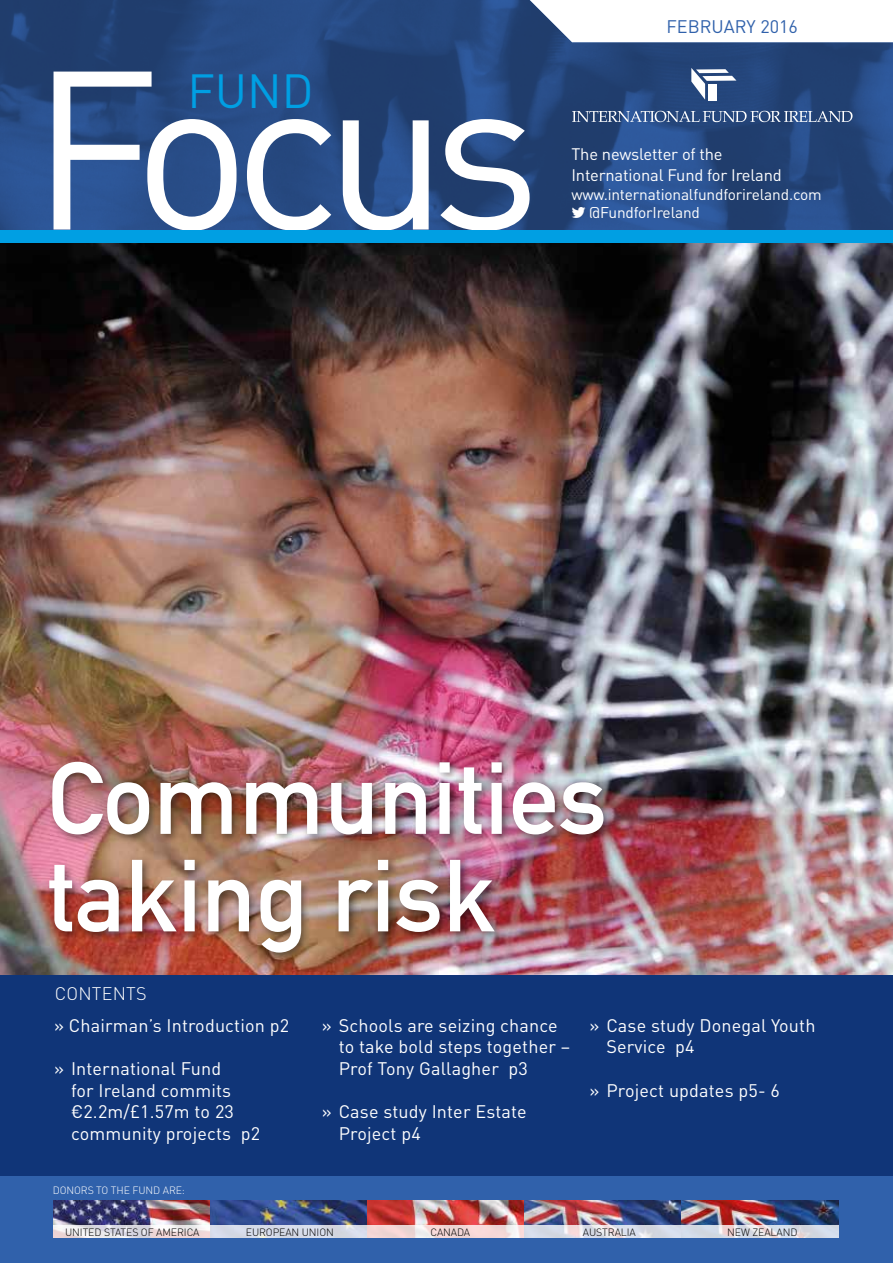
<style>
.page{position:relative;width:893px;height:1263px;background:#fff}
.page>*{position:absolute;margin:0;border:0;box-sizing:border-box;transform-origin:0 0}
.t1{font:221.85px "DIN";letter-spacing:-.08em;color:#fff}
.t2{font:700 100.5px/97.5px "DIN Alternate";color:#fff}
.t3{font:47.25px "DIN";color:#009fe3}
.t4{font:18px/21.6px "DIN";letter-spacing:.01em;color:#fff}
.t5{font:18px "DIN";color:#3061ab}
.t6{font:300 18px "DIN";letter-spacing:.01em;color:#fff}
.t7{font:16.5px/21px "DIN";letter-spacing:-.01em;color:#fff}
.t8{font:15.45px/18.6px "DIN";letter-spacing:-.01em;color:#fff}
.t9{font:300 10.5px "DIN";letter-spacing:-.01em;color:#000}
.t10{font:300 10.5px "DIN";letter-spacing:-.01em;color:#fff}
.s1{font-family:"DIN Euro"}
</style>
<div class="page">
<img style="left:0;top:242px;width:893px;height:733px">
<img style="left:0;top:0;width:893px;height:230px">
<div style="left:0;top:230px;width:893px;height:12px;background:#009fe3"></div>
<svg style="left:572px;top:111px;width:280px;height:11px;background:#61799f"></svg>
<svg style="left:691px;top:68px;width:45px;height:32px"></svg>
<div style="left:0;top:975px;width:893px;height:203px;background:#103578"></div>
<div style="left:44px;top:756px;width:570px;height:207px;background:#000;opacity:.5"></div>
<div style="left:0;top:1176px;width:893px;height:87px;background:#3061ab"></div>
<img style="left:54px;top:1200px;width:785px;height:25px">
<svg style="left:54px;top:1225px;width:785px;height:13px;background:#e2dde4"></svg>
<svg style="left:572px;top:207px;width:13px;height:11px"></svg>
<h1 class="t1" style="left:31px;top:11px;width:512px">Focus</h1>
<h3 class="t3" style="left:187px;top:61px;width:128px">FUND</h3>
<p class="t5" style="left:666px;top:15px;width:133px">FEBRUARY 2016</p>
<p class="t7" style="left:571px;top:143px;width:212px">The newsletter of the<br>International Fund for Ireland</p>
<p class="t8" style="left:589px;top:184px;width:234px;text-indent:-18px">www.internationalfundforireland.com @FundforIreland</p>
<h2 class="t2" style="left:47px;top:743px;width:561px">Communities taking risk</h2>
<p class="t6" style="left:55px;top:982px;width:93px">CONTENTS</p>
<p class="t4" style="left:54px;top:1014px;width:237px">» Chairman’s Introduction p2</p>
<p class="t4" style="left:71px;top:1057px;width:191px;text-indent:-17px">» International Fund<br>for Ireland commits<br><span class="s1">2</span>2.2m/£1.57m to 23 community projects p2</p>
<p class="t4" style="left:339px;top:1014px;width:233px;text-indent:-17px">» Schools are seizing chance to take bold steps together –<br>Prof Tony Gallagher p3</p>
<p class="t4" style="left:339px;top:1100px;width:189px;text-indent:-17px">» Case study Inter Estate<br>Project p4</p>
<p class="t4" style="left:606px;top:1014px;width:211px;text-indent:-17px">» Case study Donegal Youth<br>Service p4</p>
<p class="t4" style="left:589px;top:1079px;width:192px">» Project updates p5- 6</p>
<p class="t10" style="left:53px;top:1183px;width:134px">DONORS TO THE FUND ARE:</p>
<p class="t9" style="left:65px;top:1226px;width:136px">UNITED STATES OF AMERICA</p>
<p class="t9" style="left:246px;top:1226px;width:90px">EUROPEAN UNION</p>
<p class="t9" style="left:430px;top:1226px;width:41px">CANADA</p>
<p class="t9" style="left:583px;top:1226px;width:54px">AUSTRALIA</p>
<p class="t9" style="left:727px;top:1226px;width:72px">NEW ZEALAND</p>
</div>
